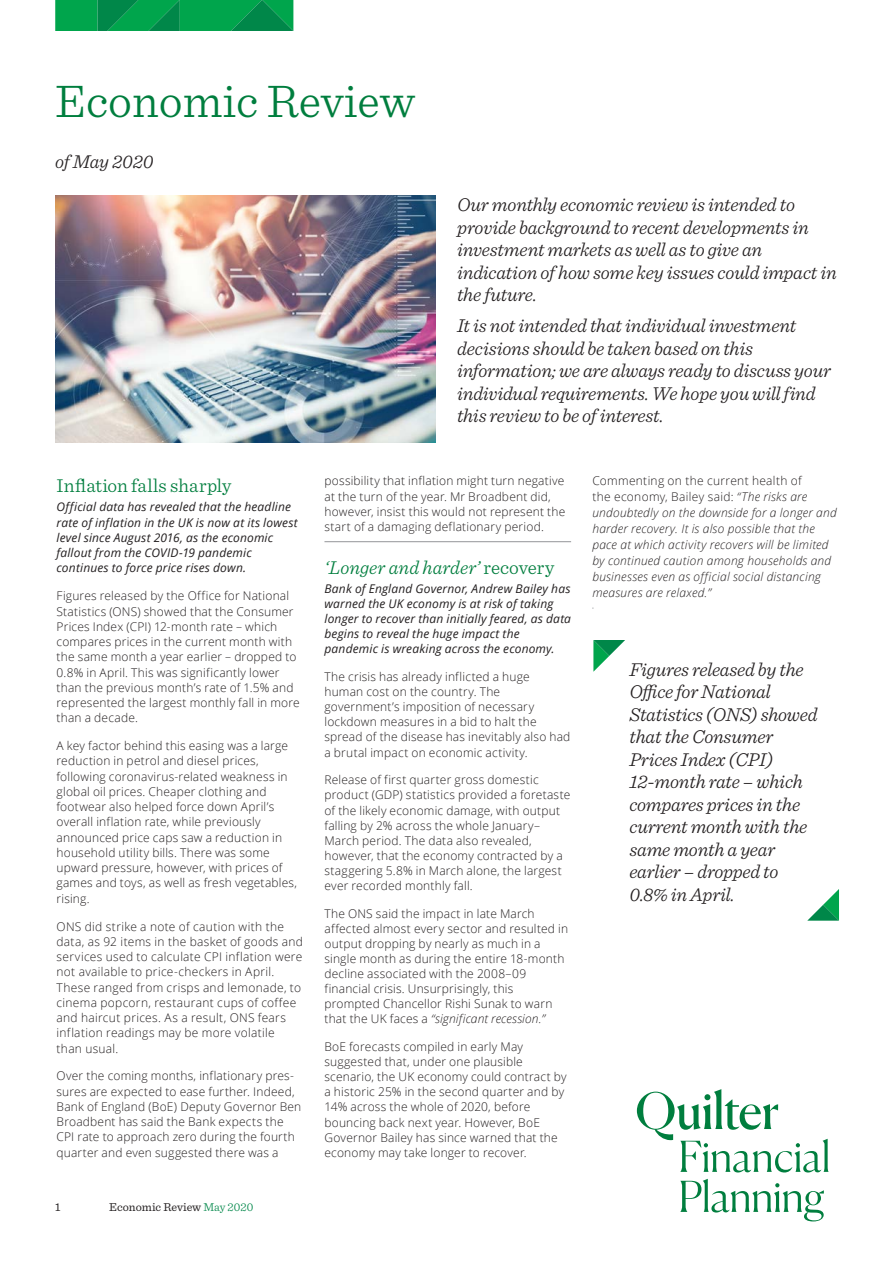
<style>
.page{position:relative;width:893px;height:1263px;background:#fff}
.page>*{position:absolute;margin:0;border:0;box-sizing:border-box;transform-origin:0 0}
.ER_Heading{font:300 48px "Sentinel";color:#007e3e}
.Intro_-_Sentinel_13{font:italic 300 19.5px/22.5px "Sentinel";letter-spacing:-.01em;color:#231f20}
.Quotes_-_Arrow_13_15{font:italic 300 19.5px/22.5px "Sentinel";letter-spacing:-.01em;color:#231f20}
.H1_Sentinel_13_15{font:italic 300 19.5px "Sentinel";letter-spacing:.005em;color:#007e3e}
.H1_Sentinel_13_15-2{font:300 19.5px "Sentinel";letter-spacing:.005em;color:#007e3e}
.Date{font:italic 300 19.5px "Sentinel";letter-spacing:-.015em;color:#231f20}
.Body_text_8_10{font:300 12px/15.3px "Open Sans";letter-spacing:.015em;color:#231f20}
.Body_text_8_10_Rule{font:300 12px/15.3px "Open Sans";letter-spacing:.015em;color:#231f20}
.Article_Intro{font:italic 12px/15.3px "Open Sans";letter-spacing:.015em;color:#231f20}
.Body_text_8_10_Rule-2{font:italic 300 12px/15.9px "Open Sans";letter-spacing:.02em;color:#231f20}
.t1{font:12px "Sentinel";color:#231f20}
.s1{font-weight:300;color:#008749}
.s2{font-style:normal}
.s3{font-style:italic}
</style>
<div class="page">
<hr style="left:324px;top:541px;width:247px;height:1px;background:#939598">
<svg style="left:55px;top:1px;width:238px;height:30px;background:#019c4c"></svg>
<hr style="left:55px;top:0;width:238px;height:1px;background:#00a54c">
<img style="left:55px;top:195px;width:381px;height:247px">
<svg style="left:807px;top:889px;width:32px;height:32px"></svg>
<svg style="left:593px;top:640px;width:32px;height:32px"></svg>
<svg style="left:637px;top:1089px;width:191px;height:132px"></svg>
<p class="ER_Heading" style="left:55px;top:66px;width:361px">Economic Review</p>
<p class="Date" style="left:55px;top:147px;width:100px">of May 2020</p>
<p class="Intro_-_Sentinel_13" style="left:457px;top:192px;width:381px">Our monthly economic review is intended to provide background to recent developments in investment markets as well as to give an indication of how some key issues could impact in the future.</p>
<p class="Intro_-_Sentinel_13" style="left:457px;top:313px;width:375px">It is not intended that individual investment decisions should be taken based on this information; we are always ready to discuss your individual requirements. We hope you will find this review to be of interest.</p>
<p class="H1_Sentinel_13_15-2" style="left:57px;top:471px;width:176px">Inflation falls sharply</p>
<p class="Article_Intro" style="left:57px;top:499px;width:243px">Official data has revealed that the headline rate of inflation in the UK is now at its lowest level since August 2016, as the economic fallout from the COVID-19 pandemic continues to force price rises down.</p>
<p class="Body_text_8_10" style="left:57px;top:588px;width:245px">Figures released by the Office for National Statistics (ONS) showed that the Consumer Prices Index (CPI) 12-month rate – which compares prices in the current month with the same month a year earlier – dropped to 0.8% in April. This was significantly lower than the previous month’s rate of 1.5% and represented the largest monthly fall in more than a decade.</p>
<p class="Body_text_8_10" style="left:57px;top:738px;width:242px">A key factor behind this easing was a large reduction in petrol and diesel prices, following coronavirus-related weakness in global oil prices. Cheaper clothing and footwear also helped force down April’s overall inflation rate, while previously announced price caps saw a reduction in household utility bills. There was some upward pressure, however, with prices of games and toys, as well as fresh vegetables, rising.</p>
<p class="Body_text_8_10" style="left:57px;top:918px;width:248px">ONS did strike a note of caution with the data, as 92 items in the basket of goods and services used to calculate CPI inflation were not available to price-checkers in April.<br>These ranged from crisps and lemonade, to cinema popcorn, restaurant cups of coffee and haircut prices. As a result, ONS fears inflation readings may be more volatile than usual.</p>
<p class="Body_text_8_10_Rule" style="left:57px;top:1068px;width:246px">Over the coming months, inflationary pres&shy;sures are expected to ease further. Indeed, Bank of England (BoE) Deputy Governor Ben Broadbent has said the Bank expects the CPI rate to approach zero during the fourth quarter and even suggested there was a</p>
<p class="t1" style="left:55px;top:1198px;width:7px">1</p>
<p class="t1" style="left:109px;top:1198px;width:146px">Economic Review <span class="s1">May 2020</span></p>
<p class="Body_text_8_10_Rule" style="left:324px;top:473px;width:242px">possibility that inflation might turn negative at the turn of the year. Mr Broadbent did, however, insist this would not represent the start of a damaging deflationary period.</p>
<p class="H1_Sentinel_13_15" style="left:324px;top:553px;width:231px">‘Longer and harder’ <span class="s2">recovery</span></p>
<p class="Article_Intro" style="left:324px;top:581px;width:248px">Bank of England Governor, Andrew Bailey has warned the UK economy is at risk of taking longer to recover than initially feared, as data begins to reveal the huge impact the pandemic is wreaking across the economy.</p>
<p class="Body_text_8_10" style="left:324px;top:669px;width:247px">The crisis has already inflicted a huge human cost on the country. The government’s imposition of necessary lockdown measures in a bid to halt the spread of the disease has inevitably also had a brutal impact on economic activity.</p>
<p class="Body_text_8_10" style="left:324px;top:772px;width:247px">Release of first quarter gross domestic product (GDP) statistics provided a foretaste of the likely economic damage, with output falling by 2% across the whole January– March period. The data also revealed, however, that the economy contracted by a staggering 5.8% in March alone, the largest ever recorded monthly fall.</p>
<p class="Body_text_8_10" style="left:324px;top:905px;width:245px">The ONS said the impact in late March affected almost every sector and resulted in output dropping by nearly as much in a single month as during the entire 18-month decline associated with the 2008–09 financial crisis. Unsurprisingly, this prompted Chancellor Rishi Sunak to warn that the UK faces a <span class="s3">“significant recession.”</span></p>
<p class="Body_text_8_10" style="left:324px;top:1039px;width:244px">BoE forecasts compiled in early May suggested that, under one plausible scenario, the UK economy could contract by a historic 25% in the second quarter and by 14% across the whole of 2020, before bouncing back next year. However, BoE Governor Bailey has since warned that the economy may take longer to recover.</p>
<p class="Body_text_8_10_Rule-2" style="left:592px;top:473px;width:246px"><span class="s2">Commenting on the current health of<br>the economy, Bailey said:</span> “The risks are undoubtedly on the downside for a longer and harder recovery. It is also possible that the pace at which activity recovers will be limited by continued caution among households and businesses even as official social distancing measures are relaxed.”</p>
<p class="Quotes_-_Arrow_13_15" style="left:629px;top:656px;width:190px">Figures released by the<br>Office for National<br>Statistics (ONS) showed that the Consumer<br>Prices Index (CPI)<br>12-month rate – which compares prices in the current month with the same month a year earlier – dropped to<br>0.8% in April.</p>
</div>
